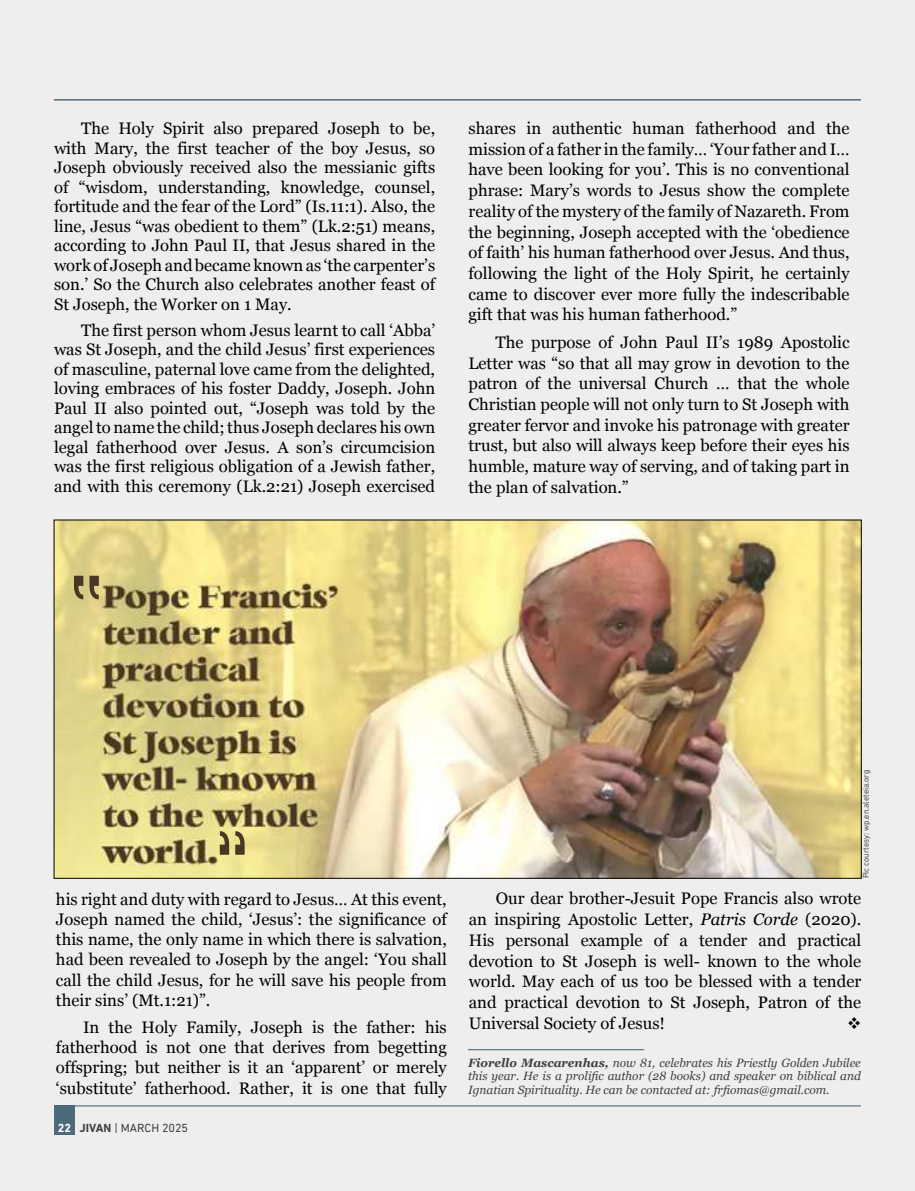
<style>
.page{position:relative;width:915px;height:1191px;background:#fff}
.page>*{position:absolute;margin:0;border:0;box-sizing:border-box;transform-origin:0 0}
.t1{font:16.65px/20.7px "Georgia";color:#000;text-align:justify}
.t2{font:italic 12px/13.5px "Georgia";color:#414042;text-align:justify}
.t3{font:12px "DIN Next LT Pro";color:#414042}
.t4{font:8.7px "DIN Next LT Pro";color:#414042;scale:.95 1}
.s1{font-weight:700;color:#fff}
.s2{font-weight:700}
.s3{color:#3d3c3e}
.s4{font-style:italic}
</style>
<div class="page">
<div style="left:0;top:0;width:914px;height:1191px;background:#efeeec"></div>
<hr style="left:54px;top:99px;width:806px;height:2px;background:#4e6c7b">
<hr style="left:468px;top:1049px;width:176px;height:1px;background:#4d6878">
<img style="left:56px;top:522px;width:803px;height:354px">
<svg style="left:220px;top:831px;width:24px;height:23px"></svg>
<svg style="left:74px;top:576px;width:25px;height:23px"></svg>
<hr style="left:54px;top:1105px;width:806px;height:1px;background:#4d6a7a">
<div style="left:54px;top:1105px;width:21px;height:30px;background:#4d6a7a"></div>
<p class="t1" style="left:54px;top:119px;width:382px;line-height:19.5px;text-indent:27px">The Holy Spirit also prepared Joseph to be, with Mary, the first teacher of the boy Jesus, so Joseph obviously received also the messianic gifts of “wisdom, understanding, knowledge, counsel, fortitude and the fear of the Lord” (Is.11:1). Also, the line, Jesus “was obedient to them” (Lk.2:51) means, according to John Paul II, that Jesus shared in the work of Joseph and became known as ‘the carpenter’s son.’ So the Church also celebrates another feast of St Joseph, the Worker on 1 May.</p>
<p class="t1" style="left:54px;top:320px;width:382px;line-height:19.5px;text-indent:27px">The first person whom Jesus learnt to call ‘Abba’ was St Joseph, and the child Jesus’ first experiences of masculine, paternal love came from the delighted, loving embraces of his foster Daddy, Joseph. John Paul II also pointed out, “Joseph was told by the angel to name the child; thus Joseph declares his own legal fatherhood over Jesus. A son’s circumcision was the first religious obligation of a Jewish father, and with this ceremony (Lk.2:21) Joseph exercised</p>
<p class="t1" style="left:468px;top:119px;width:382px">shares in authentic human fatherhood and the mission of a father in the family… ‘Your father and I… have been looking for you’. This is no conventional phrase: Mary’s words to Jesus show the complete reality of the mystery of the family of Nazareth. From the beginning, Joseph accepted with the ‘obedience of faith’ his human fatherhood over Jesus. And thus, following the light of the Holy Spirit, he certainly came to discover ever more fully the indescribable gift that was his human fatherhood.”</p>
<p class="t1" style="left:468px;top:332px;width:382px;text-indent:27px">The purpose of John Paul II’s 1989 Apostolic Letter was “so that all may grow in devotion to the patron of the universal Church … that the whole Christian people will not only turn to St Joseph with greater fervor and invoke his patronage with greater trust, but also will always keep before their eyes his humble, mature way of serving, and of taking part in the plan of salvation.”</p>
<p class="t1" style="left:56px;top:890px;width:392px;line-height:20.2px">his right and duty with regard to Jesus… At this event, Joseph named the child, ‘Jesus’: the significance of this name, the only name in which there is salvation, had been revealed to Joseph by the angel: ‘You shall call the child Jesus, for he will save his people from their sins’ (Mt.1:21)”.</p>
<p class="t1" style="left:56px;top:1017px;width:392px;line-height:20.2px;text-indent:27px">In the Holy Family, Joseph is the father: his fatherhood is not one that derives from begetting offspring; but neither is it an ‘apparent’ or merely ‘substitute’ fatherhood. Rather, it is one that fully</p>
<p class="t3" style="left:58px;top:1122px;width:132px"><span class="s1">22</span> <span class="s2">JIVAN</span> <span class="s3">|</span> MARCH 2025</p>
<p class="t4" style="left:862px;top:878px;width:116px;rotate:-90deg">Pic courtesy: wp.en.aleteia.org</p>
<p class="t1" style="left:468px;top:888px;width:394px;text-indent:27px">Our dear brother-Jesuit Pope Francis also wrote an inspiring Apostolic Letter, <span class="s4">Patris Corde</span> (2020).<br>His personal example of a tender and practical devotion to St Joseph is well- known to the whole world. May each of us too be blessed with a tender and practical devotion to St Joseph, Patron of the Universal Society of Jesus!</p>
<p class="t2" style="left:468px;top:1056px;width:394px"><span class="s2">Fiorello Mascarenhas,</span> now 81, celebrates his Priestly Golden Jubilee this year. He is a proli昀椀c author (28 books) and speaker on biblical and Ignatian Spirituality. He can be contacted at: fr昀椀omas@gmail.com.</p>
</div>
